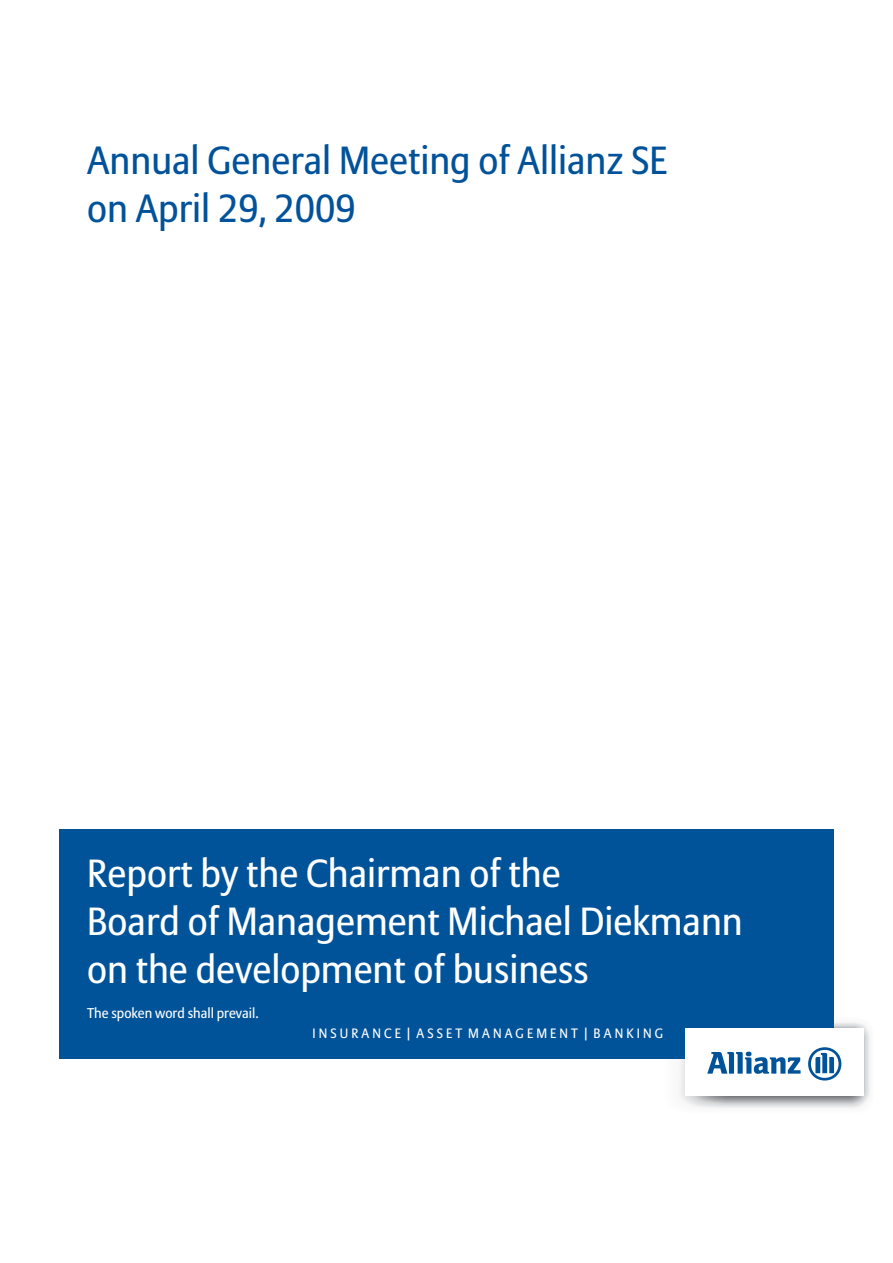
<style>
.page{position:relative;width:893px;height:1263px;background:#fff}
.page>*{position:absolute;margin:0;border:0;box-sizing:border-box;transform-origin:0 0}
.t1{font:39px/48px "Allianz Sans";color:#fff}
.t2{font:39px/48px "Allianz Sans";color:#01529a}
.t3{font:14.1px "Allianz Sans";color:#fff}
.t4{font:13.5px "Allianz Sans";color:#fff}
</style>
<div class="page">
<div style="left:60px;top:829px;width:774px;height:230px;background:#015399"></div>
<svg style="left:679px;top:1022px;width:191px;height:86px"></svg>
<p class="t2" style="left:87px;top:139px;width:582px">Annual General Meeting of Allianz SE on April 29, 2009</p>
<p class="t1" style="left:87px;top:852px;width:657px">Report by the Chairman of the<br>Board of Management Michael Diekmann on the development of business</p>
<p class="t3" style="left:87px;top:1007px;width:173px">The spoken word shall prevail.</p>
<p class="t4" style="left:312px;top:1027px;width:352px">I N S U R A N C E | A S S E T M A N A G E M E N T | B A N K I N G</p>
</div>
